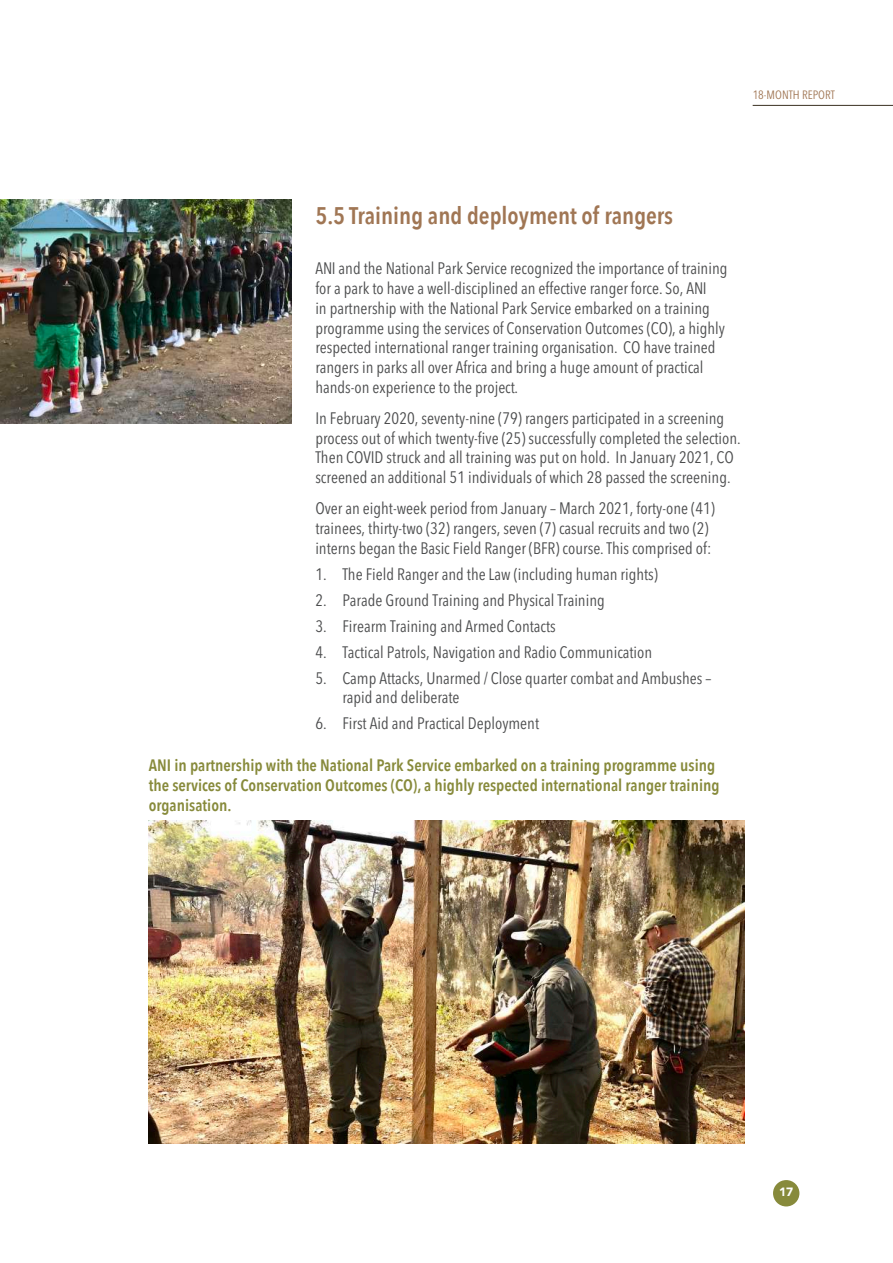
<style>
.page{position:relative;width:893px;height:1263px;background:#fff}
.page>*{position:absolute;margin:0;border:0;box-sizing:border-box;transform-origin:0 0}
.t1{font:600 24px "Avenir Next Condensed";color:#a07654}
.t2{font:condensed 16.5px/19.8px "Avenir Next";color:#4b4c4d}
.t3{font:600 16.5px/19.8px "Avenir Next Condensed";color:#878a3b}
.t4{font:condensed 12px "Avenir Next";color:#a07654}
.t5{font:900 12px "Avenir";color:#fff}
</style>
<div class="page">
<img style="left:149px;top:821px;width:595px;height:322px">
<img style="left:0;top:199px;width:292px;height:224px">
<div style="left:773px;top:1180px;width:26px;height:26px;background:#878a3b;border-radius:50%"></div>
<hr style="left:753px;top:105px;width:140px;height:1px;background:#3a3021">
<p class="t4" style="left:753px;top:88px;width:84px">18-MONTH REPORT</p>
<h1 class="t1" style="left:315px;top:194px;width:359px">5.5 Training and deployment of rangers</h1>
<p class="t2" style="left:315px;top:258px;width:414px">ANI and the National Park Service recognized the importance of training for a park to have a well-disciplined an effective ranger force. So, ANI<br>in partnership with the National Park Service embarked on a training programme using the services of Conservation Outcomes (CO), a highly respected international ranger training organisation. CO have trained rangers in parks all over Africa and bring a huge amount of practical hands-on experience to the project.</p>
<p class="t2" style="left:315px;top:408px;width:427px">In February 2020, seventy-nine (79) rangers participated in a screening process out of which twenty-five (25) successfully completed the selection.<br>Then COVID struck and all training was put on hold. In January 2021, CO screened an additional 51 individuals of which 28 passed the screening.</p>
<p class="t2" style="left:315px;top:498px;width:401px">Over an eight-week period from January – March 2021, forty-one (41) trainees, thirty-two (32) rangers, seven (7) casual recruits and two (2) interns began the Basic Field Ranger (BFR) course. This comprised of:</p>
<p class="t2" style="left:315px;top:565px;width:344px">1. The Field Ranger and the Law (including human rights)</p>
<p class="t2" style="left:315px;top:590px;width:291px">2. Parade Ground Training and Physical Training</p>
<p class="t2" style="left:315px;top:616px;width:242px">3. Firearm Training and Armed Contacts</p>
<p class="t2" style="left:315px;top:642px;width:338px">4. Tactical Patrols, Navigation and Radio Communication</p>
<p class="t2" style="left:342px;top:668px;width:371px;text-indent:-27px">5. Camp Attacks, Unarmed / Close quarter combat and Ambushes – rapid and deliberate</p>
<p class="t2" style="left:315px;top:713px;width:225px">6. First Aid and Practical Deployment</p>
<p class="t3" style="left:149px;top:755px;width:572px">ANI in partnership with the National Park Service embarked on a training programme using the services of Conservation Outcomes (CO), a highly respected international ranger training organisation.</p>
<p class="t5" style="left:779px;top:1182px;width:16px">17</p>
</div>
